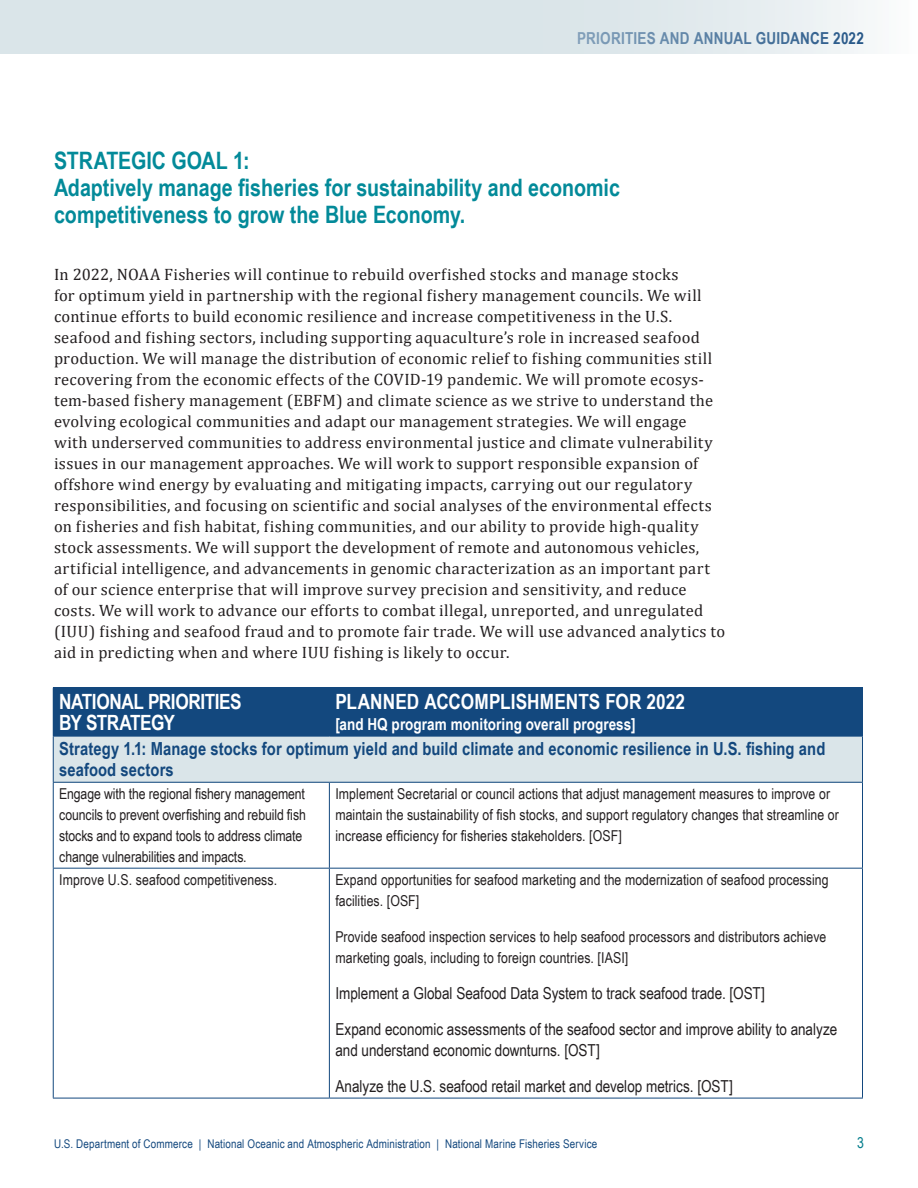
<style>
.page{position:relative;width:918px;height:1188px;background:#fff}
.page>*{position:absolute;margin:0;border:0;box-sizing:border-box;transform-origin:0 0}
.t1{font:700 24px/27px "Arial Narrow";color:#038a99}
.t2{font:700 21px "Arial Narrow";letter-spacing:.005em;color:#fff}
.t3{font:700 21px/21px "Arial Narrow";letter-spacing:-.015em;color:#fff}
.t4{font:700 18px/21px "Arial Narrow";letter-spacing:.005em;color:#13487e}
.t5{font:16.5px/21px "Cambria";letter-spacing:.015em;color:#231f20}
.t6{font:16.5px/36px "Arial Narrow";color:#231f20}
.t7{font:700 16.5px "Arial Narrow";letter-spacing:.005em;color:#fff}
.t8{font:700 16.5px "Arial Narrow";letter-spacing:.015em;color:#13487e}
.t9{font:15px/21px "Arial Narrow";letter-spacing:.005em;color:#231f20}
.t10{font:15px "Arial Narrow";color:#037d8c}
.t11{font:12px "Arial Narrow";letter-spacing:.01em;color:#13487e}
</style>
<div class="page">
<div style="left:53px;top:736px;width:809px;height:46px;background:#dae5e9"></div>
<hr style="left:53px;top:687px;width:276px;height:1px;background:#13487e">
<hr style="left:329px;top:687px;width:534px;height:1px;background:#13487e">
<hr style="left:862px;top:688px;width:1px;height:48px;background:#13487e">
<hr style="left:53px;top:736px;width:276px;height:1px;background:#13487e">
<hr style="left:53px;top:737px;width:1px;height:45px;background:#13487e">
<hr style="left:329px;top:736px;width:534px;height:1px;background:#13487e">
<hr style="left:862px;top:737px;width:1px;height:45px;background:#13487e">
<hr style="left:53px;top:782px;width:276px;height:1px;background:#13487e">
<hr style="left:53px;top:783px;width:1px;height:85px;background:#13487e">
<hr style="left:329px;top:782px;width:534px;height:1px;background:#13487e">
<hr style="left:329px;top:783px;width:1px;height:85px;background:#13487e">
<hr style="left:862px;top:783px;width:1px;height:85px;background:#13487e">
<hr style="left:53px;top:868px;width:276px;height:1px;background:#13487e">
<hr style="left:53px;top:869px;width:1px;height:229px;background:#13487e">
<hr style="left:329px;top:868px;width:534px;height:1px;background:#13487e">
<hr style="left:329px;top:869px;width:1px;height:229px;background:#13487e">
<hr style="left:862px;top:869px;width:1px;height:229px;background:#13487e">
<hr style="left:53px;top:1098px;width:276px;height:1px;background:#13487e">
<hr style="left:329px;top:1098px;width:534px;height:1px;background:#13487e">
<div style="left:53px;top:688px;width:276px;height:48px;background:#13487e"></div>
<div style="left:329px;top:688px;width:533px;height:48px;background:#13487e"></div>
<div style="left:0;top:0;width:918px;height:54px;background:linear-gradient(to right,#d3e0e5,#ebf1f3)"></div>
<p class="t8" style="left:577px;top:26px;width:288px">PRIORITIES AND ANNUAL GUIDANCE 2022</p>
<h2 class="t1" style="left:54px;top:146px;width:567px">STRATEGIC GOAL 1:<br>Adaptively manage fisheries for sustainability and economic competitiveness to grow the Blue Economy.</h2>
<p class="t5" style="left:54px;top:263px;width:673px">In 2022, NOAA Fisheries will continue to rebuild overfished stocks and manage stocks<br>for optimum yield in partnership with the regional fishery management councils. We will continue efforts to build economic resilience and increase competitiveness in the U.S. seafood and fishing sectors, including supporting aquaculture’s role in increased seafood production. We will manage the distribution of economic relief to fishing communities still recovering from the economic effects of the COVID-19 pandemic. We will promote ecosys&shy;tem-based fishery management (EBFM) and climate science as we strive to understand the evolving ecological communities and adapt our management strategies. We will engage<br>with underserved communities to address environmental justice and climate vulnerability issues in our management approaches. We will work to support responsible expansion of offshore wind energy by evaluating and mitigating impacts, carrying out our regulatory responsibilities, and focusing on scientific and social analyses of the environmental effects on fisheries and fish habitat, fishing communities, and our ability to provide high-quality stock assessments. We will support the development of remote and autonomous vehicles, artificial intelligence, and advancements in genomic characterization as an important part of our science enterprise that will improve survey precision and sensitivity, and reduce costs. We will work to advance our efforts to combat illegal, unreported, and unregulated (IUU) fishing and seafood fraud and to promote fair trade. We will use advanced analytics to aid in predicting when and where IUU fishing is likely to occur.</p>
<p class="t3" style="left:59px;top:690px;width:184px">NATIONAL PRIORITIES<br>BY STRATEGY</p>
<p class="t2" style="left:335px;top:686px;width:351px">PLANNED ACCOMPLISHMENTS FOR 2022</p>
<p class="t7" style="left:335px;top:712px;width:302px">[and HQ program monitoring overall progress]</p>
<p class="t4" style="left:59px;top:738px;width:768px">Strategy 1.1: Manage stocks for optimum yield and build climate and economic resilience in U.S. fishing and seafood sectors</p>
<p class="t9" style="left:59px;top:783px;width:248px">Engage with the regional fishery management councils to prevent overfishing and rebuild fish stocks and to expand tools to address climate change vulnerabilities and impacts.</p>
<p class="t9" style="left:335px;top:783px;width:505px">Implement Secretarial or council actions that adjust management measures to improve or maintain the sustainability of fish stocks, and support regulatory changes that streamline or increase efficiency for fisheries stakeholders. [OSF]</p>
<p class="t9" style="left:59px;top:869px;width:220px">Improve U.S. seafood competitiveness.</p>
<p class="t9" style="left:335px;top:869px;width:495px">Expand opportunities for seafood marketing and the modernization of seafood processing facilities. [OSF]</p>
<p class="t9" style="left:335px;top:926px;width:492px">Provide seafood inspection services to help seafood processors and distributors achieve marketing goals, including to foreign countries. [IASI]</p>
<p class="t6" style="left:335px;top:975px;width:503px">Implement a Global Seafood Data System to track seafood trade. [OST]<br>Expand economic assessments of the seafood sector and improve ability to analyze</p>
<p class="t6" style="left:335px;top:1032px;width:399px">and understand economic downturns. [OST]<br>Analyze the U.S. seafood retail market and develop metrics. [OST]</p>
<p class="t11" style="left:54px;top:1134px;width:545px">U.S. Department of Commerce | National Oceanic and Atmospheric Administration | National Marine Fisheries Service</p>
<p class="t10" style="left:857px;top:1131px;width:8px">3</p>
</div>
